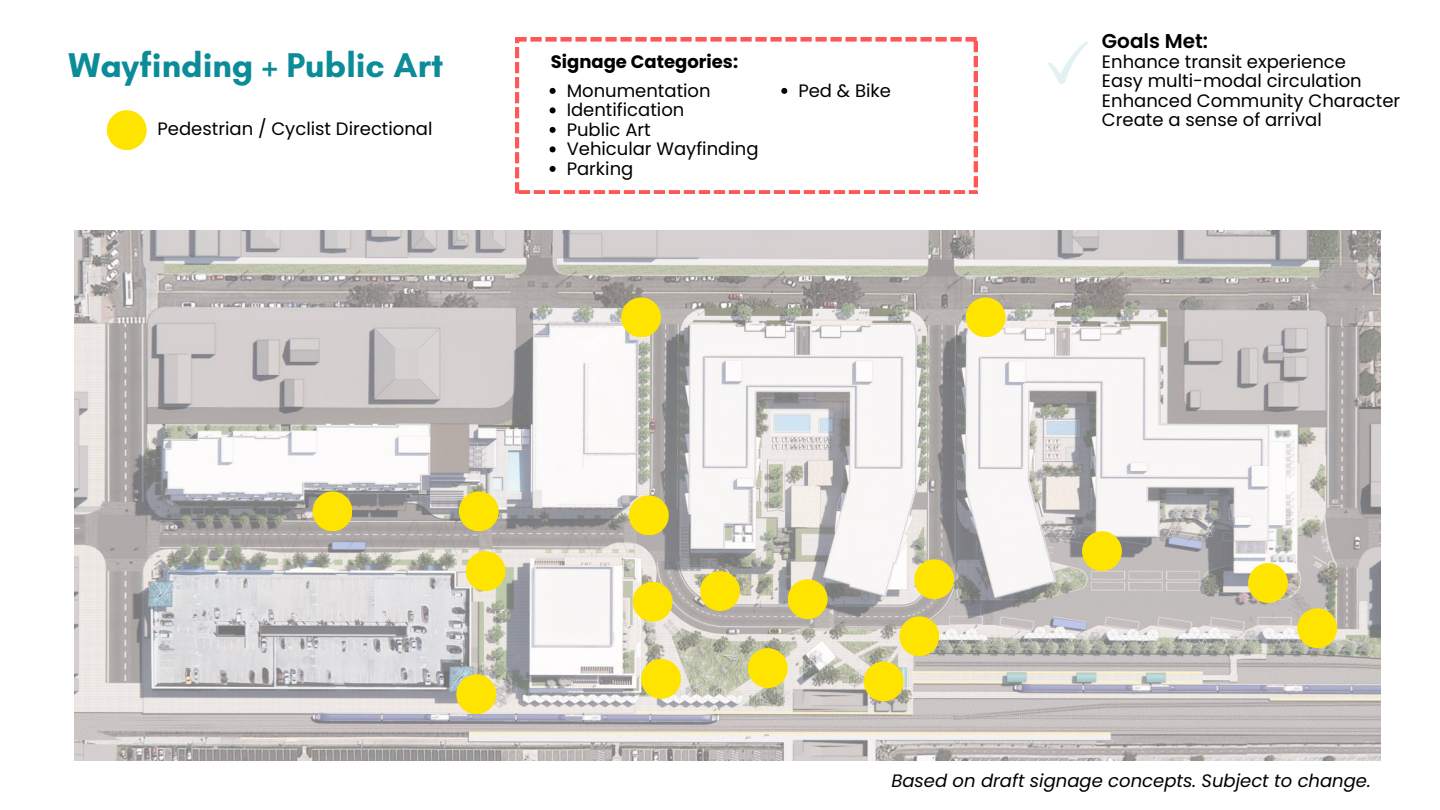
<style>
.page{position:relative;width:1440px;height:810px;background:#fff}
.page>*{position:absolute;margin:0;border:0;box-sizing:border-box;transform-origin:0 0}
.t1{font:700 35px "Glacial Indifference";color:#0b8c98}
.t2{font:600 20px "Poppins";color:#000}
.t3{font:18px/19.5px "Poppins";color:#000}
.t4{font:italic 18px "Poppins";color:#000}
.t5{font:700 18px "Poppins";color:#000}
</style>
<div class="page">
<svg style="left:1048px;top:41px;width:40px;height:43px"></svg>
<img style="left:75px;top:231px;width:1306px;height:529px">
<div style="left:313px;top:491px;width:39px;height:40px;background:#ffe400;border-radius:50%"></div>
<div style="left:459px;top:491px;width:40px;height:40px;background:#ffe400;border-radius:50%"></div>
<div style="left:466px;top:551px;width:39px;height:40px;background:#ffe400;border-radius:50%"></div>
<div style="left:456px;top:674px;width:40px;height:40px;background:#ffe400;border-radius:50%"></div>
<div style="left:629px;top:495px;width:40px;height:40px;background:#ffe400;border-radius:50%"></div>
<div style="left:633px;top:582px;width:40px;height:40px;background:#ffe400;border-radius:50%"></div>
<div style="left:700px;top:571px;width:40px;height:40px;background:#ffe400;border-radius:50%"></div>
<div style="left:788px;top:579px;width:40px;height:40px;background:#ffe400;border-radius:50%"></div>
<div style="left:914px;top:559px;width:40px;height:40px;background:#ffe400;border-radius:50%"></div>
<div style="left:641px;top:659px;width:40px;height:40px;background:#ffe400;border-radius:50%"></div>
<div style="left:864px;top:662px;width:40px;height:39px;background:#ffe400;border-radius:50%"></div>
<div style="left:748px;top:648px;width:40px;height:40px;background:#ffe400;border-radius:50%"></div>
<div style="left:899px;top:616px;width:40px;height:40px;background:#ffe400;border-radius:50%"></div>
<div style="left:1082px;top:531px;width:40px;height:40px;background:#ffe400;border-radius:50%"></div>
<div style="left:966px;top:297px;width:40px;height:40px;background:#ffe400;border-radius:50%"></div>
<div style="left:621px;top:297px;width:40px;height:40px;background:#ffe400;border-radius:50%"></div>
<div style="left:1248px;top:563px;width:40px;height:40px;background:#ffe400;border-radius:50%"></div>
<div style="left:1297px;top:608px;width:40px;height:40px;background:#ffe400;border-radius:50%"></div>
<div style="left:107px;top:110px;width:40px;height:40px;background:#ffe400;border-radius:50%"></div>
<svg style="left:515px;top:38px;width:462px;height:156px"></svg>
<svg style="left:550px;top:88px;width:6px;height:6px"></svg>
<svg style="left:550px;top:107px;width:6px;height:6px"></svg>
<svg style="left:550px;top:127px;width:6px;height:6px"></svg>
<svg style="left:550px;top:146px;width:6px;height:6px"></svg>
<svg style="left:550px;top:166px;width:6px;height:6px"></svg>
<svg style="left:781px;top:88px;width:6px;height:6px"></svg>
<h1 class="t1" style="left:69px;top:44px;width:376px">Wayfinding + Public Art</h1>
<p class="t3" style="left:158px;top:119px;width:277px">Pedestrian / Cyclist Directional</p>
<p class="t5" style="left:551px;top:49px;width:189px">Signage Categories:</p>
<p class="t3" style="left:567px;top:81px;width:193px">Monumentation<br>Identification<br>Public Art<br>Vehicular Wayfinding<br>Parking</p>
<p class="t3" style="left:798px;top:81px;width:94px">Ped &amp; Bike</p>
<p class="t2" style="left:1102px;top:27px;width:108px">Goals Met:</p>
<p class="t3" style="left:1102px;top:52px;width:300px">Enhance transit experience<br>Easy multi-modal circulation<br>Enhanced Community Character<br>Create a sense of arrival</p>
<p class="t4" style="left:891px;top:768px;width:481px">Based on draft signage concepts. Subject to change.</p>
</div>
